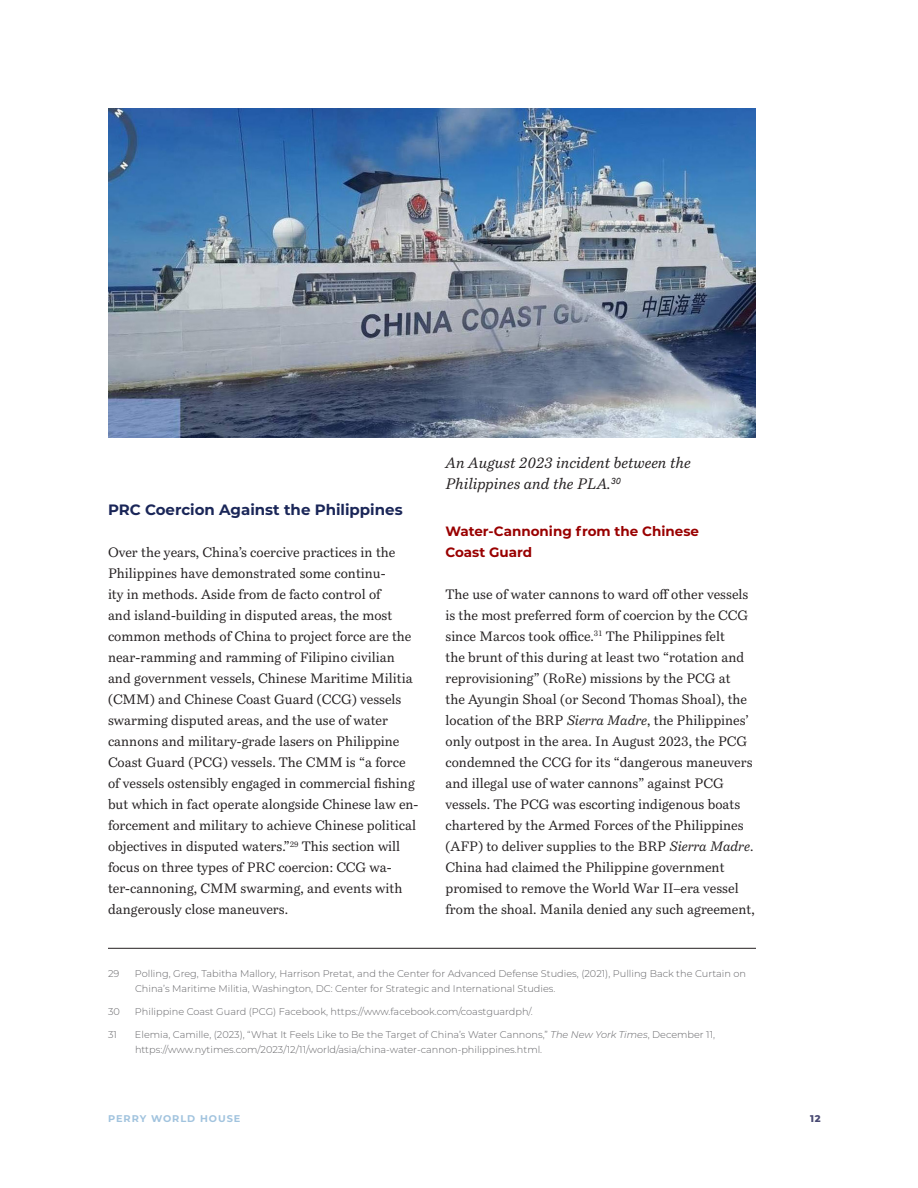
<style>
.page{position:relative;width:918px;height:1188px;background:#fff}
.page>*{position:absolute;margin:0;border:0;box-sizing:border-box;transform-origin:0 0}
.Body{font:italic 15px/21px "Bressay";color:#231f20}
.B_Head{font:700 15px "Montserrat";color:#1a2658}
.Body-2{font:13.5px/21px "Bressay";color:#231f20}
.C_Head{font:700 13.5px/21px "Montserrat";color:#900}
.Footnotes{font:300 9.75px/15px "Montserrat";color:#636366}
.t1{font:700 9.75px "Montserrat";letter-spacing:.1em;color:#a1c3de}
.t2{font:800 9.75px "Montserrat";color:#494a73}
.s1{font-style:italic}
</style>
<div class="page">
<hr style="left:108px;top:948px;width:648px;height:1px;background:#231f20">
<img style="left:108px;top:108px;width:648px;height:330px">
<p class="B_Head" style="left:108px;top:499px;width:296px">PRC Coercion Against the Philippines</p>
<p class="Body-2" style="left:108px;top:542px;width:312px">Over the years, China’s coercive practices in the Philippines have demonstrated some continu-<br>ity in methods. Aside from de facto control of<br>and island-building in disputed areas, the most common methods of China to project force are the near-ramming and ramming of Filipino civilian and government vessels, Chinese Maritime Militia (CMM) and Chinese Coast Guard (CCG) vessels swarming disputed areas, and the use of water cannons and military-grade lasers on Philippine Coast Guard (PCG) vessels. The CMM is “a force of vessels ostensibly engaged in commercial fishing but which in fact operate alongside Chinese law en&shy;forcement and military to achieve Chinese political objectives in disputed waters.”<sup>29</sup> This section will focus on three types of PRC coercion: CCG wa&shy;ter-cannoning, CMM swarming, and events with dangerously close maneuvers.</p>
<p class="Body" style="left:446px;top:453px;width:247px">An August 2023 incident between the<br>Philippines and the PLA.<sup>30</sup></p>
<p class="C_Head" style="left:446px;top:520px;width:255px">Water-Cannoning from the Chinese<br>Coast Guard</p>
<p class="Body-2" style="left:446px;top:584px;width:309px">The use of water cannons to ward off other vessels is the most preferred form of coercion by the CCG since Marcos took office.<sup>31</sup> The Philippines felt<br>the brunt of this during at least two “rotation and reprovisioning” (RoRe) missions by the PCG at the Ayungin Shoal (or Second Thomas Shoal), the location of the BRP <span class="s1">Sierra Madre</span>, the Philippines’ only outpost in the area. In August 2023, the PCG condemned the CCG for its “dangerous maneuvers and illegal use of water cannons” against PCG vessels. The PCG was escorting indigenous boats chartered by the Armed Forces of the Philippines (AFP) to deliver supplies to the BRP <span class="s1">Sierra Madre</span>.</p>
<p class="Body-2" style="left:446px;top:857px;width:281px">China had claimed the Philippine government</p>
<p class="Body-2" style="left:446px;top:878px;width:311px">promised to remove the World War II–era vessel from the shoal. Manila denied any such agreement,</p>
<p class="Footnotes" style="left:108px;top:966px;width:13px">29</p>
<p class="Footnotes" style="left:135px;top:966px;width:613px">Polling, Greg, Tabitha Mallory, Harrison Pretat, and the Center for Advanced Defense Studies, (2021), Pulling Back the Curtain on<br>China’s Maritime Militia, Washington, DC: Center for Strategic and International Studies.</p>
<p class="Footnotes" style="left:108px;top:1004px;width:13px">30</p>
<p class="Footnotes" style="left:135px;top:1004px;width:399px">Philippine Coast Guard (PCG) Facebook, https://www.facebook.com/coastguardph/.</p>
<p class="Footnotes" style="left:108px;top:1027px;width:10px">31</p>
<p class="Footnotes" style="left:135px;top:1027px;width:582px">Elemia, Camille, (2023), “What It Feels Like to Be the Target of China’s Water Cannons,” <span class="s1">The New York Times</span>, December 11, https://www.nytimes.com/2023/12/11/world/asia/china-water-cannon-philippines.html.</p>
<p class="t1" style="left:108px;top:1111px;width:134px">PERRY WORLD HOUSE</p>
<p class="t2" style="left:810px;top:1111px;width:12px">12</p>
</div>
